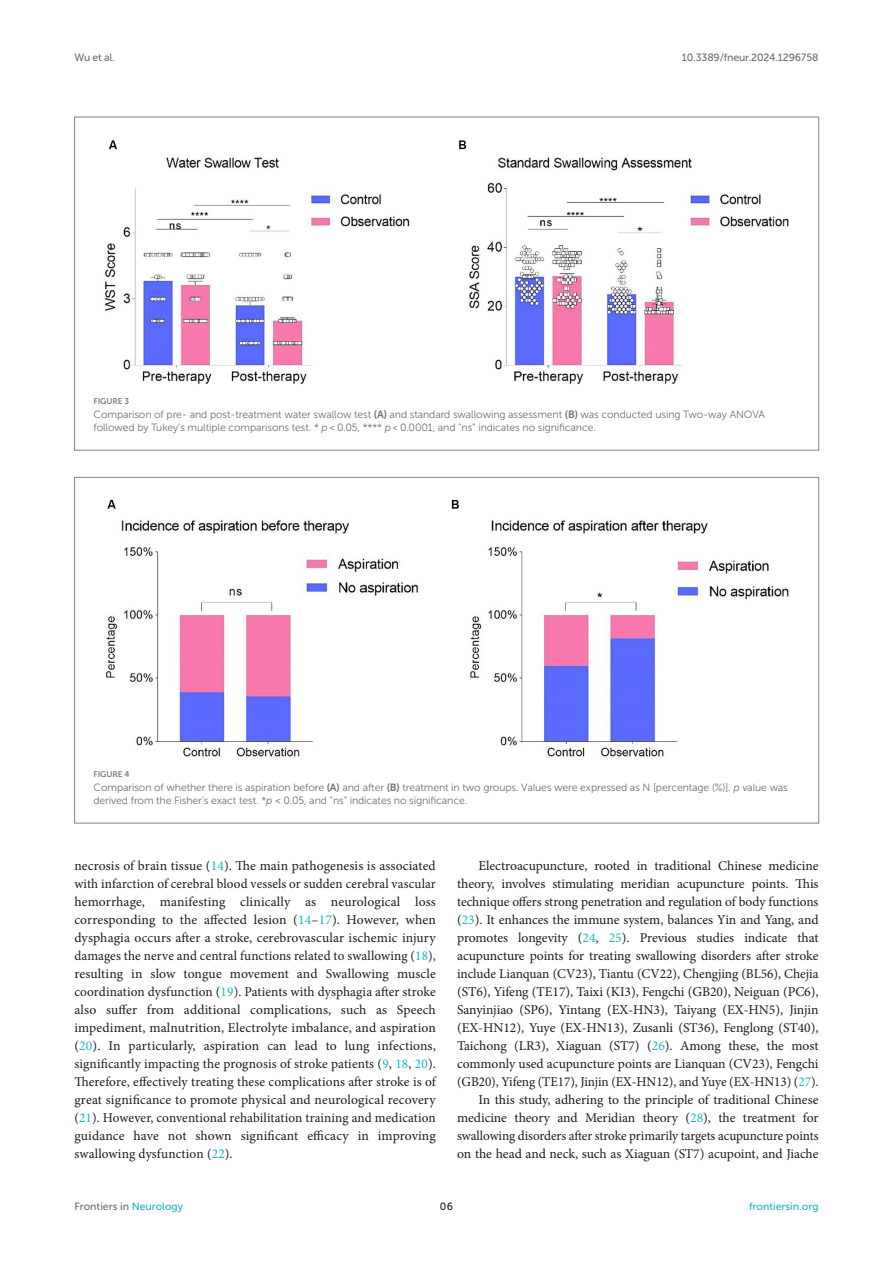
<style>
.page{position:relative;width:893px;height:1263px;background:#fff}
.page>*{position:absolute;margin:0;border:0;box-sizing:border-box;transform-origin:0 0}
.TEXT{font:13.5px/18px "Minion Pro";letter-spacing:-.005em;color:#1b1c1b;text-align:justify}
.TEXT_FLUSH{font:13.5px/18px "Minion Pro";letter-spacing:.01em;color:#1b1c1b;text-align:justify}
.FIG_LEG{font:10.5px/13.5px "Museo Sans 300";letter-spacing:-.01em;color:#706f70}
.t1{font:10.5px "Museo Sans 500";letter-spacing:-.015em;color:#706f70}
.t2{font:10.5px "Museo Sans 500";color:#1db5c3}
.t3{font:10.5px "Museo Sans 500";color:#1b1c1b}
.FIG_HD{font:8.25px "Museo Sans 700";letter-spacing:-.01em;color:#7e7f7f}
.s1{font-family:"Museo Sans 700"}
.s2{font-style:italic}
.s3{color:#1db5c3}
</style>
<div class="page">
<img style="left:105px;top:140px;width:684px;height:244px">
<img style="left:106px;top:499px;width:683px;height:258px">
<p class="t1" style="left:74px;top:51px;width:42px">Wu et al.</p>
<p class="t1" style="left:682px;top:51px;width:138px">10.3389/fneur.2024.1296758</p>
<p class="FIG_HD" style="left:94px;top:397px;width:37px">FIGURE 3</p>
<p class="FIG_LEG" style="left:94px;top:407px;width:673px">Comparison of pre- and post-treatment water swallow test <span class="s1">(A)</span> and standard swallowing assessment <span class="s1">(B)</span> was conducted using Two-way ANOVA followed by Tukey’s multiple comparisons test. * <span class="s2">p</span> &lt; 0.05, **** <span class="s2">p</span> &lt; 0.0001, and “ns” indicates no significance.</p>
<p class="FIG_HD" style="left:94px;top:770px;width:37px">FIGURE 4</p>
<p class="FIG_LEG" style="left:94px;top:780px;width:696px">Comparison of whether there is aspiration before <span class="s1">(A)</span> and after <span class="s1">(B)</span> treatment in two groups. Values were expressed as N [percentage (%)]. <span class="s2">p</span> value was derived from the Fisher’s exact test. *<span class="s2">p</span> &lt; 0.05, and “ns” indicates no significance.</p>
<p class="TEXT_FLUSH" style="left:74px;top:857px;width:363px">necrosis of brain tissue (<span class="s3">14</span>). The main pathogenesis is associated with infarction of cerebral blood vessels or sudden cerebral vascular hemorrhage, manifesting clinically as neurological loss corresponding to the affected lesion (<span class="s3">14</span>–<span class="s3">17</span>). However, when dysphagia occurs after a stroke, cerebrovascular ischemic injury damages the nerve and central functions related to swallowing (<span class="s3">18</span>), resulting in slow tongue movement and Swallowing muscle coordination dysfunction (<span class="s3">19</span>). Patients with dysphagia after stroke also suffer from additional complications, such as Speech impediment, malnutrition, Electrolyte imbalance, and aspiration (<span class="s3">20</span>). In particularly, aspiration can lead to lung infections, significantly impacting the prognosis of stroke patients (<span class="s3">9</span>, <span class="s3">18</span>, <span class="s3">20</span>).<br>Therefore, effectively treating these complications after stroke is of great significance to promote physical and neurological recovery (<span class="s3">21</span>). However, conventional rehabilitation training and medication guidance have not shown significant efficacy in improving swallowing dysfunction (<span class="s3">22</span>).</p>
<p class="TEXT" style="left:457px;top:857px;width:363px;text-indent:21px">Electroacupuncture, rooted in traditional Chinese medicine theory, involves stimulating meridian acupuncture points. This technique offers strong penetration and regulation of body functions (<span class="s3">23</span>). It enhances the immune system, balances Yin and Yang, and promotes longevity (<span class="s3">24</span>, <span class="s3">25</span>). Previous studies indicate that acupuncture points for treating swallowing disorders after stroke include Lianquan (CV23), Tiantu (CV22), Chengjing (BL56), Chejia (ST6), Yifeng (TE17), Taixi (KI3), Fengchi (GB20), Neiguan (PC6), Sanyinjiao (SP6), Yintang (EX-HN3), Taiyang (EX-HN5), Jinjin (EX-HN12), Yuye (EX-HN13), Zusanli (ST36), Fenglong (ST40), Taichong (LR3), Xiaguan (ST7) (<span class="s3">26</span>). Among these, the most commonly used acupuncture points are Lianquan (CV23), Fengchi (GB20), Yifeng (TE17), Jinjin (EX-HN12), and Yuye (EX-HN13) (<span class="s3">27</span>).</p>
<p class="TEXT" style="left:457px;top:1091px;width:363px;text-indent:21px">In this study, adhering to the principle of traditional Chinese medicine theory and Meridian theory (<span class="s3">28</span>), the treatment for swallowing disorders after stroke primarily targets acupuncture points on the head and neck, such as Xiaguan (ST7) acupoint, and Jiache</p>
<p class="t1" style="left:74px;top:1200px;width:110px">Frontiers in <span class="s3">Neurology</span></p>
<p class="t3" style="left:440px;top:1200px;width:15px">06</p>
<p class="t2" style="left:749px;top:1200px;width:71px">frontiersin.org</p>
</div>
